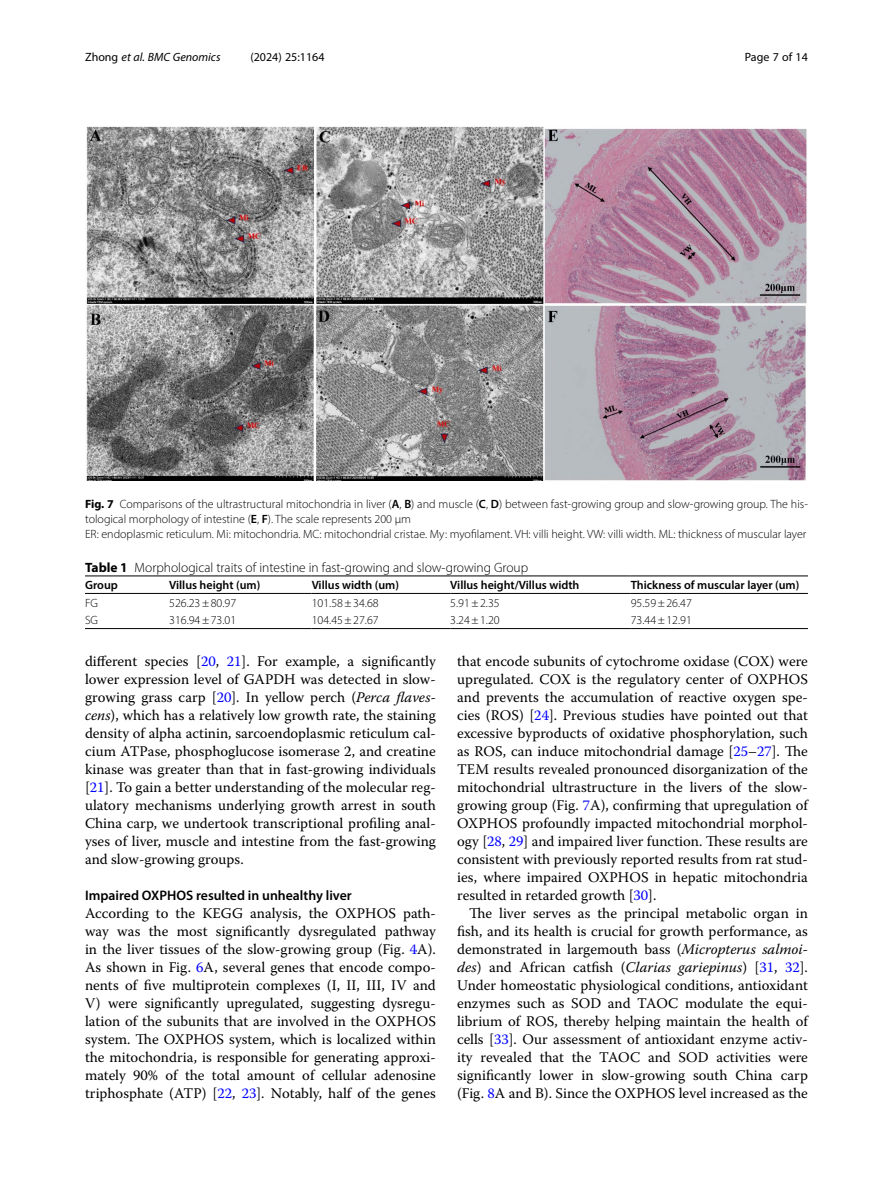
<style>
.page{position:relative;width:893px;height:1191px;background:#fff}
.page>*{position:absolute;margin:0;border:0;box-sizing:border-box;transform-origin:0 0}
.Body_Text{font:14.7px/18px "Warnock Pro";color:#000;text-align:justify}
.Body_Text_Indent{font:14.7px/18px "Warnock Pro";color:#000;text-align:justify}
.Head_2{font:600 13.8px "Myriad Pro";color:#000}
.Table_Caption{font:300 13.5px "Myriad Pro";color:#000}
.Figure_Caption{font:300 12px/15px "Myriad Pro";color:#000}
.Table_Body{font:300 12px "Myriad Pro";color:#000}
.Table_Head{font:600 12px "Myriad Pro";color:#000}
.t1{font:12px "Myriad Pro";color:#000}
.t2{font:italic 12px "Myriad Pro";color:#000}
.s1{font-style:normal}
.s2{font-weight:700}
.s3{font-weight:600}
.s4{color:#00f}
.s5{font-style:italic}
</style>
<div class="page">
<hr style="left:85px;top:593px;width:84px;height:1px;background:#000">
<hr style="left:169px;top:575px;width:143px;height:1px;background:#000">
<hr style="left:169px;top:593px;width:143px;height:1px;background:#000">
<hr style="left:312px;top:575px;width:138px;height:1px;background:#000">
<hr style="left:312px;top:593px;width:138px;height:1px;background:#000">
<hr style="left:450px;top:575px;width:181px;height:1px;background:#000">
<hr style="left:450px;top:593px;width:181px;height:1px;background:#000">
<hr style="left:631px;top:575px;width:177px;height:1px;background:#000">
<hr style="left:631px;top:593px;width:177px;height:1px;background:#000">
<hr style="left:85px;top:628px;width:84px;height:1px;background:#000">
<hr style="left:169px;top:628px;width:143px;height:1px;background:#000">
<hr style="left:312px;top:628px;width:138px;height:1px;background:#000">
<hr style="left:450px;top:628px;width:181px;height:1px;background:#000">
<hr style="left:631px;top:628px;width:177px;height:1px;background:#000">
<hr style="left:85px;top:575px;width:84px;height:1px;background:#000">
<img style="left:86px;top:126px;width:721px;height:355px">
<p class="t2" style="left:85px;top:50px;width:137px"><span class="s1">Zhong</span> et al. BMC Genomics</p>
<p class="t1" style="left:250px;top:50px;width:76px">(2024) 25:1164</p>
<p class="t1" style="left:745px;top:50px;width:65px">Page 7 of 14</p>
<p class="Figure_Caption" style="left:85px;top:496px;width:724px"><span class="s2">Fig. 7</span> Comparisons of the ultrastructural mitochondria in liver (<span class="s3">A</span>, <span class="s3">B</span>) and muscle (<span class="s3">C</span>, <span class="s3">D</span>) between fast-growing group and slow-growing group. The his&shy;tological morphology of intestine (<span class="s3">E</span>, <span class="s3">F</span>). The scale represents 200 μm</p>
<p class="Figure_Caption" style="left:85px;top:526px;width:723px">ER: endoplasmic reticulum. Mi: mitochondria. MC: mitochondrial cristae. My: myofilament. VH: villi height. VW: villi width. ML: thickness of muscular layer</p>
<p class="Table_Caption" style="left:85px;top:559px;width:445px"><span class="s2">Table 1</span> Morphological traits of intestine in fast-growing and slow-growing Group</p>
<p class="Table_Head" style="left:85px;top:577px;width:34px">Group</p>
<p class="Table_Head" style="left:169px;top:577px;width:93px">Villus height (um)</p>
<p class="Table_Head" style="left:312px;top:577px;width:89px">Villus width (um)</p>
<p class="Table_Head" style="left:450px;top:577px;width:131px">Villus height/Villus width</p>
<p class="Table_Head" style="left:631px;top:577px;width:170px">Thickness of muscular layer (um)</p>
<p class="Table_Body" style="left:85px;top:595px;width:15px">FG</p>
<p class="Table_Body" style="left:169px;top:595px;width:69px">526.23±80.97</p>
<p class="Table_Body" style="left:312px;top:595px;width:69px">101.58±34.68</p>
<p class="Table_Body" style="left:450px;top:595px;width:51px">5.91±2.35</p>
<p class="Table_Body" style="left:631px;top:595px;width:63px">95.59±26.47</p>
<p class="Table_Body" style="left:85px;top:613px;width:15px">SG</p>
<p class="Table_Body" style="left:169px;top:613px;width:69px">316.94±73.01</p>
<p class="Table_Body" style="left:312px;top:613px;width:69px">104.45±27.67</p>
<p class="Table_Body" style="left:450px;top:613px;width:51px">3.24±1.20</p>
<p class="Table_Body" style="left:631px;top:613px;width:63px">73.44±12.91</p>
<p class="Body_Text" style="left:85px;top:652px;width:352px">different species [<span class="s4">20</span>, <span class="s4">21</span>]. For example, a significantly lower expression level of GAPDH was detected in slow&shy;growing grass carp [<span class="s4">20</span>]. In yellow perch (<span class="s5">Perca flaves&shy;cens</span>), which has a relatively low growth rate, the staining density of alpha actinin, sarcoendoplasmic reticulum cal&shy;cium ATPase, phosphoglucose isomerase 2, and creatine kinase was greater than that in fast-growing individuals [<span class="s4">21</span>]. To gain a better understanding of the molecular reg&shy;ulatory mechanisms underlying growth arrest in south China carp, we undertook transcriptional profiling anal&shy;yses of liver, muscle and intestine from the fast-growing and slow-growing groups.</p>
<p class="Head_2" style="left:85px;top:887px;width:268px">Impaired OXPHOS resulted in unhealthy liver</p>
<p class="Body_Text" style="left:85px;top:904px;width:352px">According to the KEGG analysis, the OXPHOS path&shy;way was the most significantly dysregulated pathway in the liver tissues of the slow-growing group (Fig. <span class="s4">4</span>A).<br>As shown in Fig. <span class="s4">6</span>A, several genes that encode compo&shy;nents of five multiprotein complexes (I, II, III, IV and V) were significantly upregulated, suggesting dysregu&shy;lation of the subunits that are involved in the OXPHOS system. The OXPHOS system, which is localized within the mitochondria, is responsible for generating approxi&shy;mately 90% of the total amount of cellular adenosine triphosphate (ATP) [<span class="s4">22</span>, <span class="s4">23</span>]. Notably, half of the genes</p>
<p class="Body_Text" style="left:457px;top:652px;width:352px">that encode subunits of cytochrome oxidase (COX) were upregulated. COX is the regulatory center of OXPHOS and prevents the accumulation of reactive oxygen spe&shy;cies (ROS) [<span class="s4">24</span>]. Previous studies have pointed out that excessive byproducts of oxidative phosphorylation, such as ROS, can induce mitochondrial damage [<span class="s4">25</span>–<span class="s4">27</span>]. The TEM results revealed pronounced disorganization of the mitochondrial ultrastructure in the livers of the slow&shy;growing group (Fig. <span class="s4">7</span>A), confirming that upregulation of OXPHOS profoundly impacted mitochondrial morphol&shy;ogy [<span class="s4">28</span>, <span class="s4">29</span>] and impaired liver function. These results are consistent with previously reported results from rat stud&shy;ies, where impaired OXPHOS in hepatic mitochondria resulted in retarded growth [<span class="s4">30</span>].</p>
<p class="Body_Text_Indent" style="left:457px;top:904px;width:352px;text-indent:12px">The liver serves as the principal metabolic organ in fish, and its health is crucial for growth performance, as demonstrated in largemouth bass (<span class="s5">Micropterus salmoi&shy;des</span>) and African catfish (<span class="s5">Clarias gariepinus</span>) [<span class="s4">31</span>, <span class="s4">32</span>].<br>Under homeostatic physiological conditions, antioxidant enzymes such as SOD and TAOC modulate the equi&shy;librium of ROS, thereby helping maintain the health of cells [<span class="s4">33</span>]. Our assessment of antioxidant enzyme activ&shy;ity revealed that the TAOC and SOD activities were significantly lower in slow-growing south China carp (Fig. <span class="s4">8</span>A and B). Since the OXPHOS level increased as the</p>
</div>
